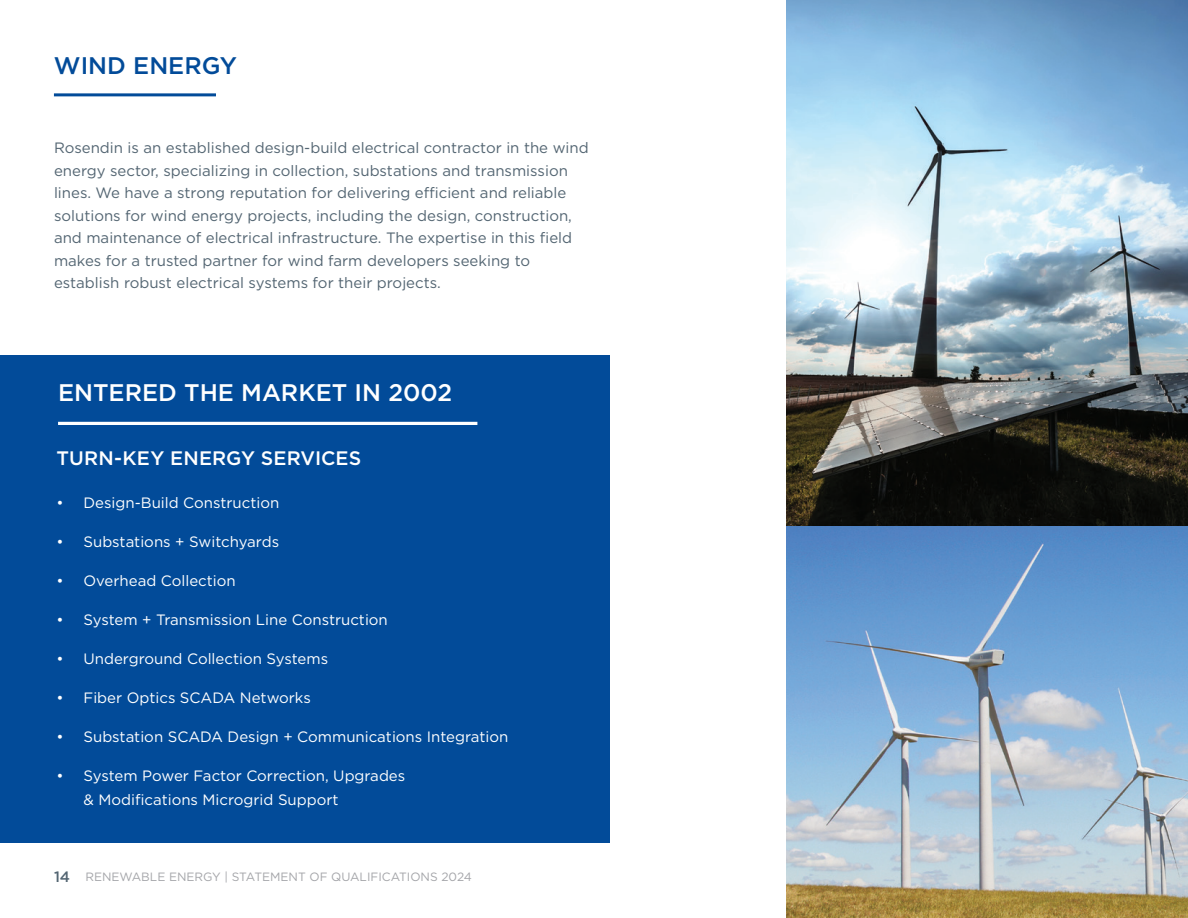
<style>
.page{position:relative;width:1188px;height:918px;background:#fff}
.page>*{position:absolute;margin:0;border:0;box-sizing:border-box;transform-origin:0 0}
.t1{font:500 24px "Gotham";color:#fff}
.t2{font:500 24px "Gotham";color:#024b99}
.t3{font:500 19.5px "Gotham";letter-spacing:.005em;color:#fff}
.t4{font:15px/22.5px "Gotham";color:#536572}
.t5{font:15px/24px "Gotham";color:#fff}
.t6{font:12px "Gotham";color:#a4a5a9}
.s1{font-weight:500;font-size:15px;color:#536572}
</style>
<div class="page">
<hr style="left:54px;top:93px;width:162px;height:3px;background:#024b99">
<div style="left:0;top:355px;width:609px;height:488px;background:#024b99"></div>
<hr style="left:58px;top:422px;width:419px;height:3px;background:#fff">
<img style="left:786px;top:0;width:402px;height:526px">
<img style="left:786px;top:526px;width:402px;height:392px">
<h1 class="t2" style="left:54px;top:50px;width:185px">WIND ENERGY</h1>
<p class="t4" style="left:54px;top:136px;width:536px">Rosendin is an established design-build electrical contractor in the wind energy sector, specializing in collection, substations and transmission lines. We have a strong reputation for delivering efficient and reliable solutions for wind energy projects, including the design, construction, and maintenance of electrical infrastructure. The expertise in this field makes for a trusted partner for wind farm developers seeking to establish robust electrical systems for their projects.</p>
<h1 class="t1" style="left:58px;top:376px;width:396px">ENTERED THE MARKET IN 2002</h1>
<h2 class="t3" style="left:57px;top:445px;width:306px">TURN-KEY ENERGY SERVICES</h2>
<p class="t5" style="left:57px;top:490px;width:224px">• Design-Build Construction</p>
<p class="t5" style="left:57px;top:529px;width:224px">• Substations + Switchyards</p>
<p class="t5" style="left:57px;top:569px;width:181px">• Overhead Collection</p>
<p class="t5" style="left:57px;top:608px;width:333px">• System + Transmission Line Construction</p>
<p class="t5" style="left:57px;top:647px;width:273px">• Underground Collection Systems</p>
<p class="t5" style="left:57px;top:686px;width:256px">• Fiber Optics SCADA Networks</p>
<p class="t5" style="left:57px;top:725px;width:453px">• Substation SCADA Design + Communications Integration</p>
<p class="t5" style="left:84px;top:764px;width:323px;text-indent:-27px">• System Power Factor Correction, Upgrades &amp; Modifications Microgrid Support</p>
<p class="t6" style="left:54px;top:869px;width:419px"><span class="s1">14</span> RENEWABLE ENERGY | STATEMENT OF QUALIFICATIONS 2024</p>
</div>
